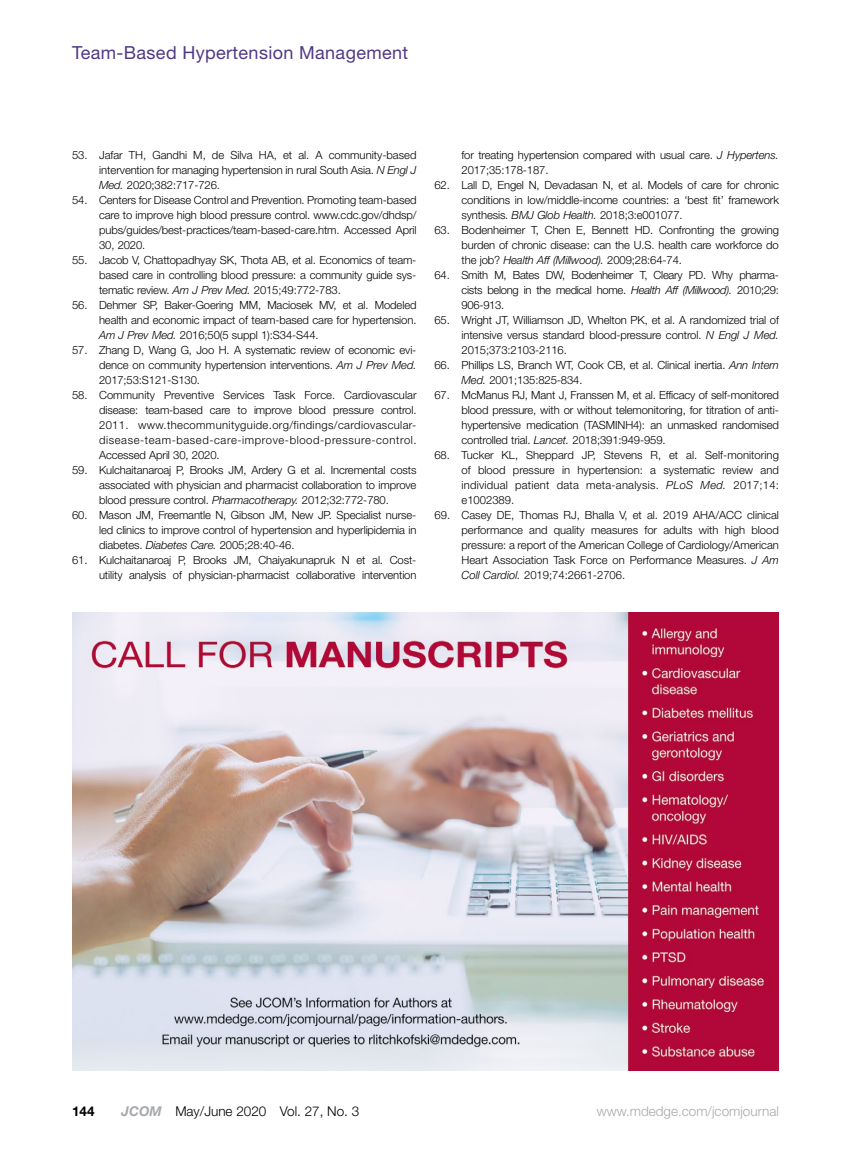
<style>
.page{position:relative;width:851px;height:1161px;background:#fff}
.page>*{position:absolute;margin:0;border:0;box-sizing:border-box;transform-origin:0 0}
.t1{font:18px "Helvetica Neue LT Std";letter-spacing:.02em;color:#503984}
.t2{font:300 13.5px "Helvetica Neue LT Std";color:#000}
.t3{font:300 13.5px "Helvetica Neue LT Std";color:#a7a9ac}
.t4{font:700 13.5px "Helvetica Neue LT Std";color:#000}
.reference{font:300 11.25px/15px "Helvetica Neue LT Std";letter-spacing:-.01em;color:#000;text-align:justify}
.s1{font-style:italic}
.s2{font-weight:700;font-style:italic;color:#a7a9ac}
</style>
<div class="page">
<img style="left:72px;top:613px;width:707px;height:458px">
<h1 class="t1" style="left:72px;top:41px;width:337px">Team-Based Hypertension Management</h1>
<p class="reference" style="left:99px;top:147px;width:319px;text-indent:-27px">53. Jafar TH, Gandhi M, de Silva HA, et al. A community-based intervention for managing hypertension in rural South Asia. <span class="s1">N Engl J Med.</span> 2020;382:717-726.</p>
<p class="reference" style="left:99px;top:192px;width:319px;text-indent:-27px">54. Centers for Disease Control and Prevention. Promoting team-based care to improve high blood pressure control. www.cdc.gov/dhdsp/ pubs/guides/best-practices/team-based-care.htm. Accessed April 30, 2020.</p>
<p class="reference" style="left:99px;top:252px;width:319px;text-indent:-27px">55. Jacob V, Chattopadhyay SK, Thota AB, et al. Economics of team&shy;based care in controlling blood pressure: a community guide sys&shy;tematic review. <span class="s1">Am J Prev Med.</span> 2015;49:772-783.</p>
<p class="reference" style="left:99px;top:297px;width:319px;text-indent:-27px">56. Dehmer SP, Baker-Goering MM, Maciosek MV, et al. Modeled health and economic impact of team-based care for hypertension.<br><span class="s1">Am J Prev Med.</span> 2016;50(5 suppl 1):S34-S44.</p>
<p class="reference" style="left:99px;top:342px;width:319px;text-indent:-27px">57. Zhang D, Wang G, Joo H. A systematic review of economic evi&shy;dence on community hypertension interventions. <span class="s1">Am J Prev Med.<br></span>2017;53:S121-S130.</p>
<p class="reference" style="left:99px;top:387px;width:319px;text-indent:-27px">58. Community Preventive Services Task Force. Cardiovascular disease: team-based care to improve blood pressure control.<br>2011. www.thecommunityguide.org/findings/cardiovascular&shy;disease-team-based-care-improve-blood-pressure-control.<br>Accessed April 30, 2020.</p>
<p class="reference" style="left:99px;top:462px;width:319px;text-indent:-27px">59. Kulchaitanaroaj P, Brooks JM, Ardery G et al. Incremental costs associated with physician and pharmacist collaboration to improve blood pressure control. <span class="s1">Pharmacotherapy.</span> 2012;32:772-780.</p>
<p class="reference" style="left:99px;top:507px;width:319px;text-indent:-27px">60. Mason JM, Freemantle N, Gibson JM, New JP. Specialist nurse&shy;led clinics to improve control of hypertension and hyperlipidemia in diabetes. <span class="s1">Diabetes Care.</span> 2005;28:40-46.</p>
<p class="reference" style="left:72px;top:552px;width:346px;text-align:right">61. Kulchaitanaroaj P, Brooks JM, Chaiyakunapruk N et al. Cost&shy;utility analysis of physician-pharmacist collaborative intervention</p>
<p class="reference" style="left:461px;top:147px;width:319px">for treating hypertension compared with usual care. <span class="s1">J Hypertens.<br></span>2017;35:178-187.</p>
<p class="reference" style="left:461px;top:177px;width:319px;text-indent:-27px">62. Lall D, Engel N, Devadasan N, et al. Models of care for chronic conditions in low/middle-income countries: a ‘best fit’ framework synthesis. <span class="s1">BMJ Glob Health.</span> 2018;3:e001077.</p>
<p class="reference" style="left:461px;top:222px;width:319px;text-indent:-27px">63. Bodenheimer T, Chen E, Bennett HD. Confronting the growing burden of chronic disease: can the U.S. health care workforce do the job? <span class="s1">Health Aff (Millwood).</span> 2009;28:64-74.</p>
<p class="reference" style="left:461px;top:267px;width:319px;text-indent:-27px">64. Smith M, Bates DW, Bodenheimer T, Cleary PD. Why pharma&shy;cists belong in the medical home. <span class="s1">Health Aff (Millwood).</span> 2010;29:<br>906-913.</p>
<p class="reference" style="left:461px;top:312px;width:319px;text-indent:-27px">65. Wright JT, Williamson JD, Whelton PK, et al. A randomized trial of intensive versus standard blood-pressure control. <span class="s1">N Engl J Med.<br></span>2015;373:2103-2116.</p>
<p class="reference" style="left:461px;top:357px;width:319px;text-indent:-27px">66. Phillips LS, Branch WT, Cook CB, et al. Clinical inertia. <span class="s1">Ann Intern<br>Med.</span> 2001;135:825-834.</p>
<p class="reference" style="left:461px;top:387px;width:319px;text-indent:-27px">67. McManus RJ, Mant J, Franssen M, et al. Efficacy of self-monitored blood pressure, with or without telemonitoring, for titration of anti&shy;hypertensive medication (TASMINH4): an unmasked randomised controlled trial. <span class="s1">Lancet.</span> 2018;391:949-959.</p>
<p class="reference" style="left:461px;top:447px;width:319px;text-indent:-27px">68. Tucker KL, Sheppard JP, Stevens R, et al. Self-monitoring of blood pressure in hypertension: a systematic review and individual patient data meta-analysis. <span class="s1">PLoS Med.</span> 2017;14: e1002389.</p>
<p class="reference" style="left:461px;top:507px;width:319px;text-indent:-27px">69. Casey DE, Thomas RJ, Bhalla V, et al. 2019 AHA/ACC clinical performance and quality measures for adults with high blood pressure: a report of the American College of Cardiology/American Heart Association Task Force on Performance Measures. <span class="s1">J Am Coll Cardiol.</span> 2019;74:2661-2706.</p>
<p class="t4" style="left:72px;top:1103px;width:24px">144</p>
<p class="t2" style="left:122px;top:1103px;width:239px"><span class="s2">JCOM</span> May/June 2020 Vol. 27, No. 3</p>
<p class="t3" style="left:596px;top:1103px;width:184px">www.mdedge.com/jcomjournal</p>
</div>
